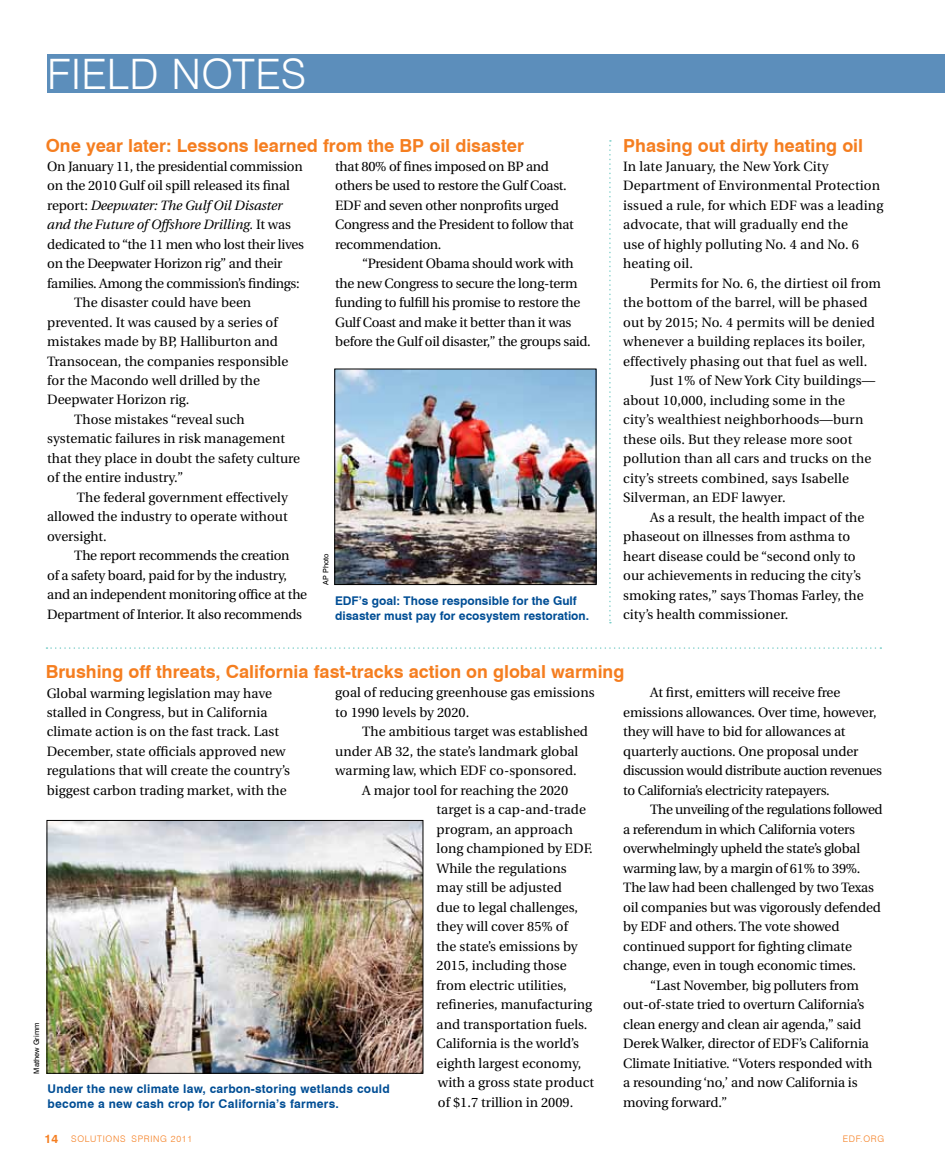
<style>
.page{position:relative;width:945px;height:1161px;background:#fff}
.page>*{position:absolute;margin:0;border:0;box-sizing:border-box;transform-origin:0 0}
.t1{font:300 42px "Swiss 721 BT";letter-spacing:.005em;color:#fff}
.t2{font:700 18px "Swiss 721 BT";color:#f57e20}
.t3{font:13.5px/19.5px "Utopia";color:#000}
.t4{font:13.5px/19.5px "Utopia";letter-spacing:-.02em;color:#000}
.t5{font:italic 13.5px "Utopia";letter-spacing:-.01em;color:#000}
.t6{font:13.5px "Utopia";letter-spacing:-.03em;color:#000}
.t7{font:700 12px/15px "Swiss 721 BT";letter-spacing:.02em;color:#004e95}
.t8{font:700 12px/15px "Swiss 721 BT";color:#004e95}
.t9{font:300 9px "Swiss 721 BT";letter-spacing:.08em;color:#f57e20}
.t10{font:7.5px "Swiss 721 BT";color:#000}
.s1{font-style:normal}
.s2{font-weight:700;font-size:12px}
</style>
<div class="page">
<div style="left:47px;top:54px;width:898px;height:39px;background:#5c8ebb"></div>
<svg style="left:46px;top:647px;width:835px;height:2px"></svg>
<img style="left:337px;top:371px;width:257px;height:212px">
<div style="left:335px;top:369px;width:261px;height:216px;border:1px solid #000"></div>
<img style="left:49px;top:822px;width:372px;height:250px">
<div style="left:47px;top:820px;width:376px;height:254px;border:1px solid #000"></div>
<svg style="left:609px;top:140px;width:2px;height:483px"></svg>
<h1 class="t1" style="left:47px;top:49px;width:260px">FIELD NOTES</h1>
<h2 class="t2" style="left:46px;top:134px;width:480px">One year later: Lessons learned from the BP oil disaster</h2>
<p class="t4" style="left:47px;top:156px;width:257px">On January 11, the presidential commission</p>
<p class="t3" style="left:47px;top:176px;width:244px">on the 2010 Gulf oil spill released its final</p>
<p class="t5" style="left:47px;top:198px;width:237px"><span class="s1">report:</span> Deepwater: The Gulf Oil Disaster</p>
<p class="t5" style="left:47px;top:217px;width:245px">and the Future of Offshore Drilling. <span class="s1">It was</span></p>
<p class="t4" style="left:47px;top:234px;width:258px">dedicated to “the 11 men who lost their lives</p>
<p class="t4" style="left:47px;top:254px;width:237px">on the Deepwater Horizon rig” and their</p>
<p class="t4" style="left:47px;top:273px;width:254px">families. Among the commission’s findings:</p>
<p class="t3" style="left:74px;top:293px;width:179px">The disaster could have been</p>
<p class="t3" style="left:47px;top:312px;width:232px">prevented. It was caused by a series of</p>
<p class="t3" style="left:47px;top:332px;width:232px">mistakes made by BP, Halliburton and</p>
<p class="t3" style="left:47px;top:351px;width:243px">Transocean, the companies responsible</p>
<p class="t3" style="left:47px;top:371px;width:214px">for the Macondo well drilled by the</p>
<p class="t3" style="left:47px;top:390px;width:144px">Deepwater Horizon rig.</p>
<p class="t3" style="left:74px;top:410px;width:172px">Those mistakes “reveal such</p>
<p class="t3" style="left:47px;top:429px;width:240px">systematic failures in risk management</p>
<p class="t3" style="left:47px;top:449px;width:254px">that they place in doubt the safety culture</p>
<p class="t3" style="left:47px;top:468px;width:137px">of the entire industry.”</p>
<p class="t3" style="left:77px;top:488px;width:213px">The federal government effectively</p>
<p class="t3" style="left:47px;top:507px;width:242px">allowed the industry to operate without</p>
<p class="t3" style="left:47px;top:527px;width:61px">oversight.</p>
<p class="t4" style="left:74px;top:546px;width:217px">The report recommends the creation</p>
<p class="t4" style="left:47px;top:566px;width:241px">of a safety board, paid for by the industry,</p>
<p class="t4" style="left:47px;top:585px;width:261px">and an independent monitoring office at the</p>
<p class="t4" style="left:47px;top:605px;width:256px">Department of Interior. It also recommends</p>
<p class="t4" style="left:335px;top:157px;width:240px">that 80% of fines imposed on BP and others be used to restore the Gulf Coast.<br>EDF and seven other nonprofits urged Congress and the President to follow that recommendation.</p>
<p class="t4" style="left:335px;top:254px;width:257px;text-indent:27px">“President Obama should work with the new Congress to secure the long-term funding to fulfill his promise to restore the Gulf Coast and make it better than it was before the Gulf oil disaster,” the groups said.</p>
<p class="t10" style="left:321px;top:585px;width:33px;rotate:-90deg">AP Photo</p>
<p class="t8" style="left:335px;top:593px;width:256px">EDF’s goal: Those responsible for the Gulf disaster must pay for ecosystem restoration.</p>
<h2 class="t2" style="left:623px;top:134px;width:241px">Phasing out dirty heating oil</h2>
<p class="t3" style="left:623px;top:157px;width:262px">In late January, the New York City Department of Environmental Protection issued a rule, for which EDF was a leading advocate, that will gradually end the<br>use of highly polluting No. 4 and No. 6 heating oil.</p>
<p class="t3" style="left:623px;top:274px;width:259px;text-indent:27px">Permits for No. 6, the dirtiest oil from the bottom of the barrel, will be phased out by 2015; No. 4 permits will be denied whenever a building replaces its boiler, effectively phasing out that fuel as well.</p>
<p class="t3" style="left:623px;top:371px;width:254px;text-indent:27px">Just 1% of New York City buildings— about 10,000, including some in the city’s wealthiest neighborhoods—burn these oils. But they release more soot pollution than all cars and trucks on the city’s streets combined, says Isabelle Silverman, an EDF lawyer.</p>
<p class="t3" style="left:623px;top:508px;width:243px;text-indent:27px">As a result, the health impact of the phaseout on illnesses from asthma to heart disease could be “second only to our achievements in reducing the city’s smoking rates,” says Thomas Farley, the city’s health commissioner.</p>
<h2 class="t2" style="left:46px;top:661px;width:580px">Brushing off threats, California fast-tracks action on global warming</h2>
<p class="t3" style="left:335px;top:683px;width:261px">goal of reducing greenhouse gas emissions to 1990 levels by 2020.</p>
<p class="t3" style="left:362px;top:722px;width:227px">The ambitious target was established</p>
<p class="t3" style="left:335px;top:742px;width:244px">under AB 32, the state’s landmark global</p>
<p class="t3" style="left:335px;top:761px;width:243px">warming law, which EDF co-sponsored.</p>
<p class="t3" style="left:362px;top:781px;width:208px">A major tool for reaching the 2020</p>
<p class="t3" style="left:437px;top:800px;width:151px">target is a cap-and-trade</p>
<p class="t3" style="left:437px;top:820px;width:138px">program, an approach</p>
<p class="t3" style="left:437px;top:839px;width:157px">long championed by EDF.</p>
<p class="t3" style="left:437px;top:859px;width:131px">While the regulations</p>
<p class="t3" style="left:437px;top:878px;width:127px">may still be adjusted</p>
<p class="t3" style="left:437px;top:898px;width:143px">due to legal challenges,</p>
<p class="t3" style="left:437px;top:917px;width:133px">they will cover 85% of</p>
<p class="t3" style="left:437px;top:937px;width:143px">the state’s emissions by</p>
<p class="t3" style="left:437px;top:956px;width:132px">2015, including those</p>
<p class="t3" style="left:437px;top:976px;width:132px">from electric utilities,</p>
<p class="t3" style="left:437px;top:995px;width:157px">refineries, manufacturing</p>
<p class="t3" style="left:437px;top:1015px;width:152px">and transportation fuels.</p>
<p class="t3" style="left:437px;top:1034px;width:144px">California is the world’s</p>
<p class="t3" style="left:437px;top:1054px;width:146px">eighth largest economy,</p>
<p class="t3" style="left:438px;top:1073px;width:158px">with a gross state product</p>
<p class="t3" style="left:438px;top:1093px;width:137px">of $1.7 trillion in 2009.</p>
<p class="t3" style="left:47px;top:683px;width:245px">Global warming legislation may have stalled in Congress, but in California climate action is on the fast track. Last December, state officials approved new regulations that will create the country’s biggest carbon trading market, with the</p>
<p class="t10" style="left:32px;top:1074px;width:53px;rotate:-90deg">Mathew Grimm</p>
<p class="t7" style="left:48px;top:1081px;width:344px">Under the new climate law, carbon-storing wetlands could become a new cash crop for California’s farmers.</p>
<p class="t3" style="left:623px;top:683px;width:260px;text-indent:27px">At first, emitters will receive free emissions allowances. Over time, however, they will have to bid for allowances at quarterly auctions. One proposal under discussion would distribute auction revenues to California’s electricity ratepayers.</p>
<p class="t6" style="left:650px;top:802px;width:234px">The unveiling of the regulations followed</p>
<p class="t4" style="left:623px;top:820px;width:233px">a referendum in which California voters</p>
<p class="t4" style="left:623px;top:839px;width:238px">overwhelmingly upheld the state’s global</p>
<p class="t4" style="left:623px;top:859px;width:239px">warming law, by a margin of 61% to 39%.</p>
<p class="t3" style="left:623px;top:878px;width:252px">The law had been challenged by two Texas</p>
<p class="t3" style="left:623px;top:898px;width:259px">oil companies but was vigorously defended</p>
<p class="t3" style="left:623px;top:917px;width:218px">by EDF and others. The vote showed</p>
<p class="t3" style="left:623px;top:937px;width:230px">continued support for fighting climate</p>
<p class="t3" style="left:623px;top:956px;width:234px">change, even in tough economic times.</p>
<p class="t3" style="left:650px;top:976px;width:210px">“Last November, big polluters from</p>
<p class="t3" style="left:623px;top:995px;width:243px">out-of-state tried to overturn California’s</p>
<p class="t3" style="left:623px;top:1015px;width:240px">clean energy and clean air agenda,” said</p>
<p class="t3" style="left:623px;top:1034px;width:247px">Derek Walker, director of EDF’s California</p>
<p class="t3" style="left:623px;top:1054px;width:250px">Climate Initiative. “Voters responded with</p>
<p class="t3" style="left:623px;top:1073px;width:236px">a resounding ‘no,’ and now California is</p>
<p class="t3" style="left:623px;top:1093px;width:106px">moving forward.”</p>
<p class="t9" style="left:45px;top:1133px;width:106px"><span class="s2">14</span> SOLUTIONS SPRING</p>
<p class="t9" style="left:171px;top:1133px;width:23px">2011</p>
<p class="t9" style="left:843px;top:1133px;width:43px">EDF.ORG</p>
</div>
